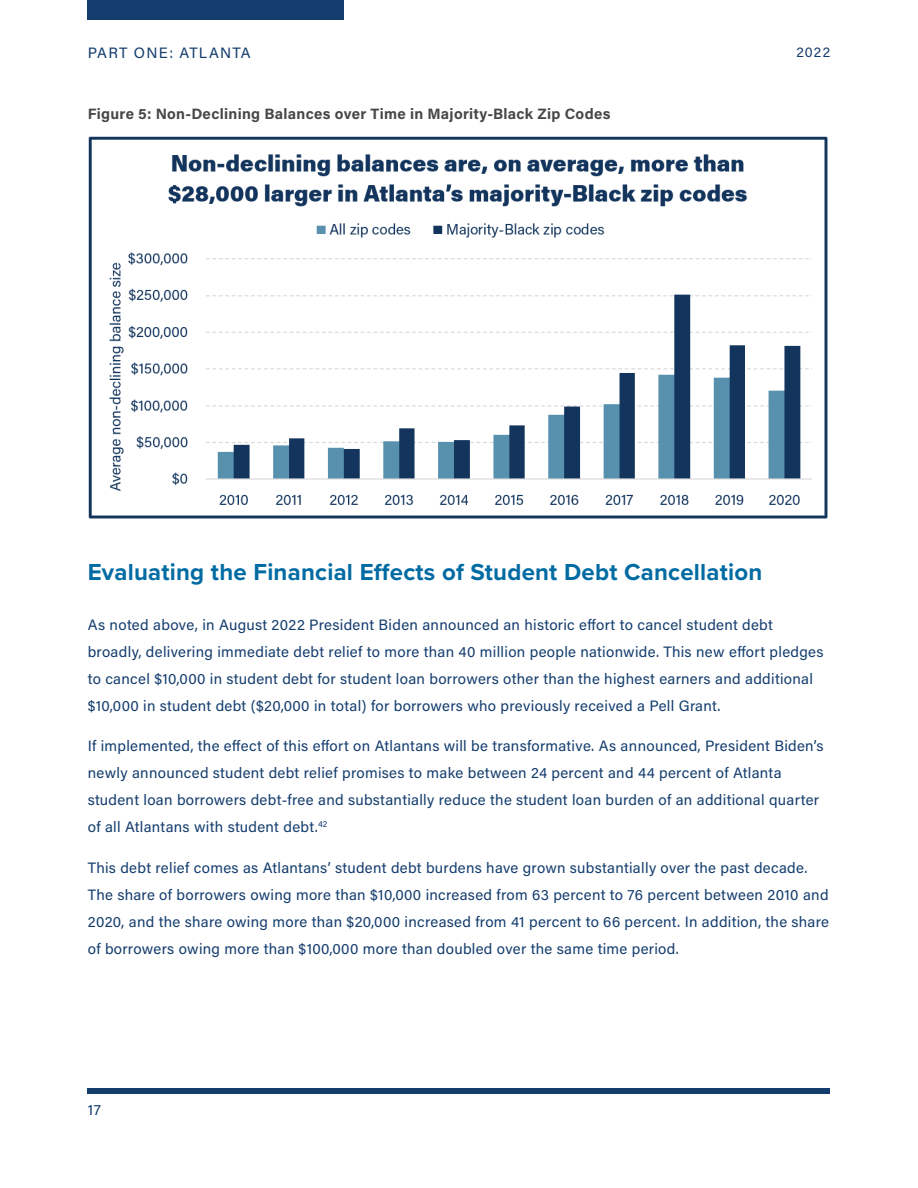
<style>
.page{position:relative;width:918px;height:1188px;background:#fff}
.page>*{position:absolute;margin:0;border:0;box-sizing:border-box;transform-origin:0 0}
.t1{font:700 24px "Proxima Nova";letter-spacing:.01em;color:#006ba3}
.t2{font:15px/27px "Acumin Pro";letter-spacing:.02em;color:#143d6e}
.t3{font:700 15px "Acumin Pro";letter-spacing:.02em;color:#474747}
.t4{font:15px "Acumin Pro";letter-spacing:.08em;color:#143d6e}
.t5{font:13.5px "Acumin Pro";color:#143d6e}
</style>
<div class="page">
<div style="left:88px;top:0;width:256px;height:20px;background:#143d6e"></div>
<div style="left:88px;top:1089px;width:742px;height:5px;background:#143d6e"></div>
<img style="left:88px;top:136px;width:740px;height:383px">
<p class="t4" style="left:88px;top:43px;width:165px">PART ONE: ATLANTA</p>
<p class="t5" style="left:796px;top:43px;width:35px">2022</p>
<p class="t3" style="left:88px;top:103px;width:524px">Figure 5: Non-Declining Balances over Time in Majority-Black Zip Codes</p>
<h1 class="t1" style="left:88px;top:554px;width:676px">Evaluating the Financial Effects of Student Debt Cancellation</h1>
<p class="t2" style="left:88px;top:610px;width:737px">As noted above, in August 2022 President Biden announced an historic effort to cancel student debt broadly, delivering immediate debt relief to more than 40 million people nationwide. This new effort pledges to cancel $10,000 in student debt for student loan borrowers other than the highest earners and additional $10,000 in student debt ($20,000 in total) for borrowers who previously received a Pell Grant.</p>
<p class="t2" style="left:88px;top:732px;width:737px">If implemented, the effect of this effort on Atlantans will be transformative. As announced, President Biden’s newly announced student debt relief promises to make between 24 percent and 44 percent of Atlanta student loan borrowers debt-free and substantially reduce the student loan burden of an additional quarter of all Atlantans with student debt.<sup>42</sup></p>
<p class="t2" style="left:88px;top:853px;width:743px">This debt relief comes as Atlantans’ student debt burdens have grown substantially over the past decade.<br>The share of borrowers owing more than $10,000 increased from 63 percent to 76 percent between 2010 and 2020, and the share owing more than $20,000 increased from 41 percent to 66 percent. In addition, the share of borrowers owing more than $100,000 more than doubled over the same time period.</p>
<p class="t2" style="left:88px;top:1096px;width:15px">17</p>
</div>
